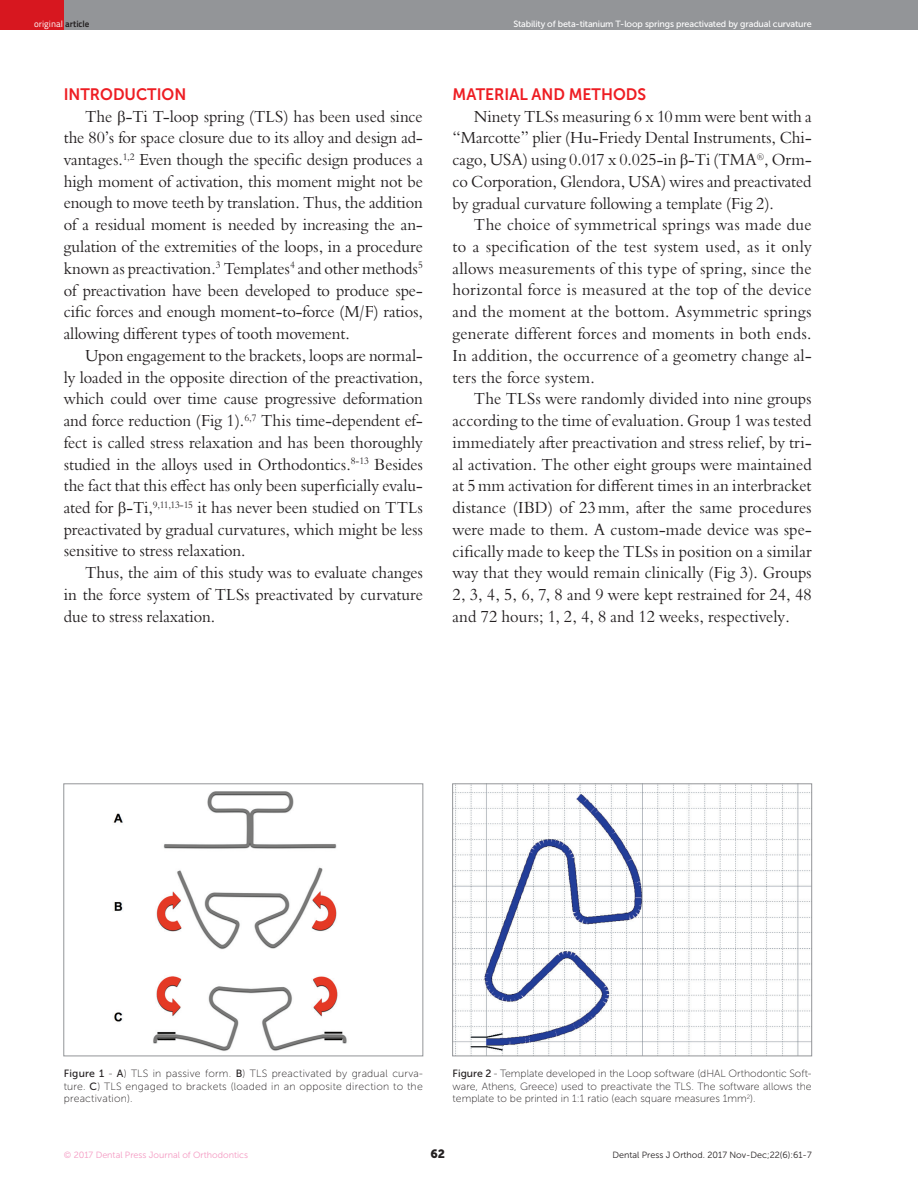
<style>
.page{position:relative;width:918px;height:1188px;background:#fff}
.page>*{position:absolute;margin:0;border:0;box-sizing:border-box;transform-origin:0 0}
.t1{font:16.5px/21.8px "Bergamo Std";color:#231f20;text-align:justify;scale:.95 1}
.t2{font:16.5px "Museo Sans 700";color:#ee1d23;scale:.95 1}
.t3{font:12px "Museo Sans 900";color:#231f20}
.t4{font:10.5px/12.6px "Museo Sans 100";letter-spacing:.005em;color:#231f20;text-align:justify}
.t5{font:9px "Museo Sans 500";letter-spacing:-.015em;color:#fff}
.t6{font:9px "Museo Sans 300";color:#231f20}
.t7{font:9px "Museo Sans 300";color:#f499c2}
.t8{font:9px "Titillium Text 22 L";color:#fff}
.s1{font-weight:700;color:#231f20}
.s2{font-family:"Museo Sans 500"}
</style>
<div class="page">
<div style="left:0;top:0;width:918px;height:30px;background:#939598"></div>
<div style="left:0;top:0;width:64px;height:30px;background:#d7171f"></div>
<img style="left:113px;top:791px;width:234px;height:260px">
<div style="left:63px;top:783px;width:360px;height:273px;border:1px solid #939598"></div>
<img style="left:454px;top:785px;width:356px;height:269px">
<div style="left:452px;top:783px;width:360px;height:273px;border:1px solid #939598"></div>
<p class="t8" style="left:34px;top:17px;width:57px">original <span class="s1">article</span></p>
<p class="t5" style="left:513px;top:19px;width:300px">Stability of beta-titanium T-loop springs preactivated by gradual curvature</p>
<p class="t2" style="left:64px;top:85px;width:130px">INTRODUCTION</p>
<p class="t1" style="left:64px;top:105px;width:380px;text-indent:21px">The -Ti T-loop spring (TLS) has been used since the 80’s for space closure due to its alloy and design ad&shy;vantages.<sup>1,2</sup> Even though the specific design produces a high moment of activation, this moment might not be enough to move teeth by translation. Thus, the addition of a residual moment is needed by increasing the an&shy;gulation of the extremities of the loops, in a procedure known as preactivation.<sup>3</sup> Templates<sup>4</sup> and other methods<sup>5 </sup>of preactivation have been developed to produce spe&shy;cific forces and enough moment-to-force (M/F) ratios, allowing different types of tooth movement.</p>
<p class="t1" style="left:64px;top:344px;width:380px;text-indent:21px">Upon engagement to the brackets, loops are normal&shy;ly loaded in the opposite direction of the preactivation, which could over time cause progressive deformation and force reduction (Fig 1).<sup>6,7</sup> This time-dependent ef&shy;fect is called stress relaxation and has been thoroughly studied in the alloys used in Orthodontics.<sup>8-13</sup> Besides the fact that this effect has only been superficially evalu&shy;ated for -Ti,<sup>9,11,13-15</sup> it has never been studied on TTLs preactivated by gradual curvatures, which might be less sensitive to stress relaxation.</p>
<p class="t1" style="left:64px;top:562px;width:380px;text-indent:21px">Thus, the aim of this study was to evaluate changes in the force system of TLSs preactivated by curvature due to stress relaxation.</p>
<p class="t2" style="left:453px;top:85px;width:205px">MATERIAL AND METHODS</p>
<p class="t1" style="left:453px;top:105px;width:379px;text-indent:21px">Ninety TLSs measuring 6 x 10mm were bent with a “Marcotte” plier (Hu-Friedy Dental Instruments, Chi&shy;cago, USA) using 0.017 x 0.025-in -Ti (TMA<sup>®</sup>, Orm&shy;co Corporation, Glendora, USA) wires and preactivated by gradual curvature following a template (Fig 2).</p>
<p class="t1" style="left:453px;top:214px;width:379px;text-indent:21px">The choice of symmetrical springs was made due to a specification of the test system used, as it only allows measurements of this type of spring, since the horizontal force is measured at the top of the device and the moment at the bottom. Asymmetric springs generate different forces and moments in both ends.<br>In addition, the occurrence of a geometry change al&shy;ters the force system.</p>
<p class="t1" style="left:453px;top:388px;width:380px;text-indent:21px">The TLSs were randomly divided into nine groups according to the time of evaluation. Group 1 was tested immediately after preactivation and stress relief, by tri&shy;al activation. The other eight groups were maintained at 5 mm activation for different times in an interbracket distance (IBD) of 23 mm, after the same procedures were made to them. A custom-made device was spe&shy;cifically made to keep the TLSs in position on a similar way that they would remain clinically (Fig 3). Groups 2, 3, 4, 5, 6, 7, 8 and 9 were kept restrained for 24, 48 and 72 hours; 1, 2, 4, 8 and 12 weeks, respectively.</p>
<p class="t4" style="left:64px;top:1067px;width:361px"><span class="s2">Figure 1</span> - <span class="s2">A</span>) TLS in passive form. <span class="s2">B</span>) TLS preactivated by gradual curva&shy;ture. <span class="s2">C</span>) TLS engaged to brackets (loaded in an opposite direction to the preactivation).</p>
<p class="t4" style="left:453px;top:1067px;width:361px"><span class="s2">Figure 2</span> - Template developed in the Loop software (dHAL Orthodontic Soft&shy;ware, Athens, Greece) used to preactivate the TLS. The software allows the template to be printed in 1:1 ratio (each square measures 1 mm<sup>2</sup>).</p>
<p class="t7" style="left:64px;top:1150px;width:186px">© 2017 Dental Press Journal of Orthodontics</p>
<p class="t3" style="left:430px;top:1147px;width:16px">62</p>
<p class="t6" style="left:613px;top:1150px;width:201px">Dental Press J Orthod. 2017 Nov-Dec;22(6):61-7</p>
</div>
